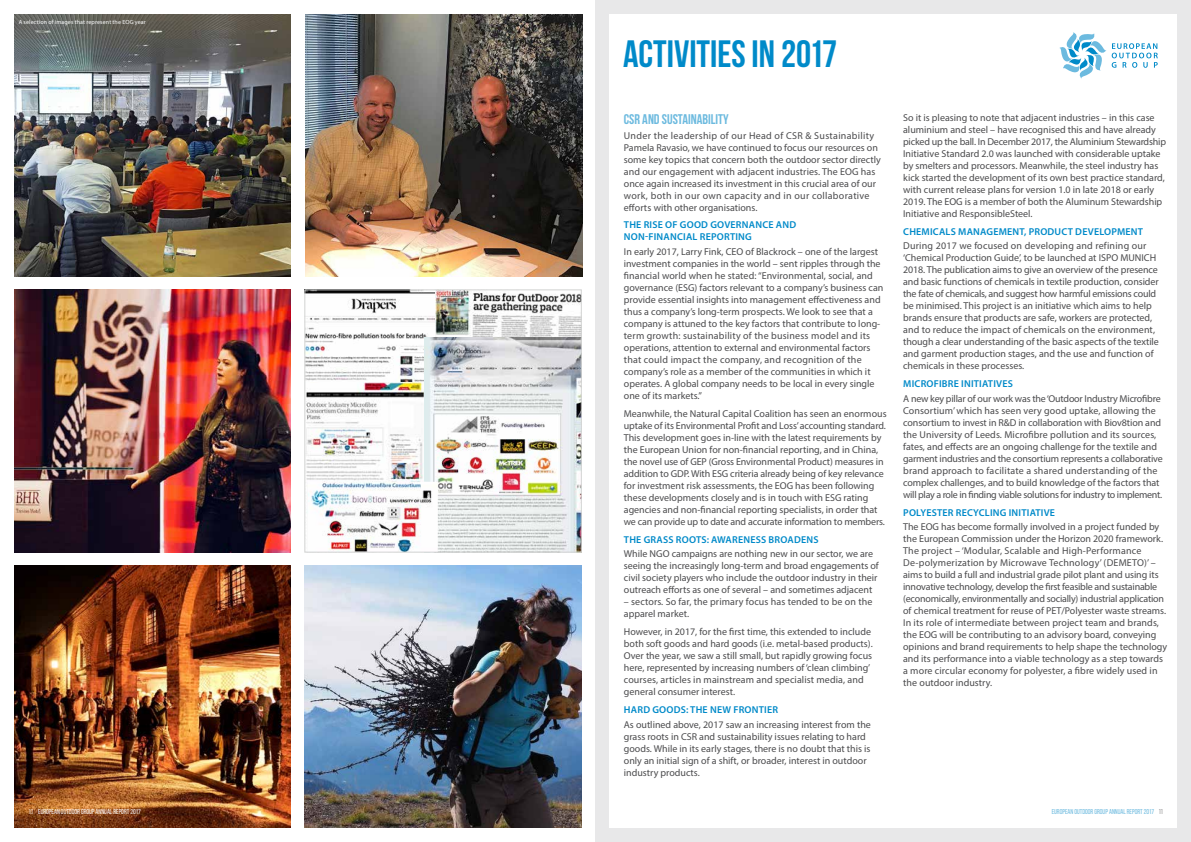
<style>
.page{position:relative;width:1191px;height:842px;background:#fff}
.page>*{position:absolute;margin:0;border:0;box-sizing:border-box;transform-origin:0 0}
.t1{font:700 38.1px "Bebas Neue";color:#008ac9}
.t2{font:700 14px "Bebas Neue";color:#6cbadf}
.t3{font:10px/12px "Myriad Pro";color:#4b4b4d}
.t4{font:600 10px/12px "Myriad Pro";letter-spacing:.02em;color:#008ac9}
.t5{font:7px "Bebas Neue";color:#fff}
.t6{font:7px "Bebas Neue";color:#6cbadf}
.t7{font:6px "Myriad Pro";letter-spacing:.015em;color:#fff}
.s1{font-style:inherit}
.s2{color:#4b4b4d}
</style>
<div class="page">
<img style="left:14px;top:566px;width:277px;height:262px">
<img style="left:14px;top:290px;width:277px;height:262px">
<img style="left:14px;top:14px;width:277px;height:263px">
<img style="left:305px;top:14px;width:277px;height:263px">
<img style="left:305px;top:566px;width:276px;height:262px">
<div style="left:595px;top:0;width:596px;height:842px;background:#e8e8e9"></div>
<div style="left:609px;top:14px;width:567px;height:814px;background:#fff"></div>
<svg style="left:1059px;top:32px;width:98px;height:47px"></svg>
<img style="left:307px;top:382px;width:117px;height:98px">
<img style="left:307px;top:292px;width:128px;height:90px">
<img style="left:435px;top:292px;width:144px;height:45px">
<img style="left:424px;top:337px;width:155px;height:213px">
<img style="left:307px;top:480px;width:131px;height:70px">
<div style="left:305px;top:290px;width:276px;height:262px;border:1px solid #d2d3d2"></div>
<p class="t7" style="left:19px;top:18px;width:129px">A selection of images that represent the EOG year</p>
<h1 class="t1" style="left:623px;top:33px;width:216px">ACTIVITIES IN 2017</h1>
<h2 class="t2" style="left:624px;top:111px;width:106px">CSR AND SUSTAINABILITY</h2>
<p class="t3" style="left:624px;top:129px;width:258px">Under the leadership of our Head of CSR &amp; Sustainability Pamela Ravasio, we have continued to focus our resources on some key topics that concern both the outdoor sector directly and our engagement with adjacent industries. The EOG has once again increased its investment in this crucial area of our work, both in our own capacity and in our collaborative efforts with other organisations.</p>
<p class="t4" style="left:624px;top:219px;width:174px">THE RISE OF GOOD GOVERNANCE AND<br>NON-FINANCIAL REPORTING</p>
<p class="t3" style="left:624px;top:246px;width:261px">In early 2017, Larry Fink, CEO of Blackrock – one of the largest investment companies in the world – sent ripples through the financial world when he stated: “Environmental, social, and governance (ESG) factors relevant to a company’s business can provide essential insights into management effectiveness and thus a company’s long-term prospects. We look to see that a company is attuned to the key factors that contribute to long&shy;term growth: sustainability of the business model and its operations, attention to external and environmental factors that could impact the company, and recognition of the company’s role as a member of the communities in which it operates. A global company needs to be local in every single one of its markets.”</p>
<p class="t3" style="left:624px;top:407px;width:264px">Meanwhile, the Natural Capital Coalition has seen an enormous uptake of its Environmental Profit and Loss’ accounting standard.<br>This development goes in-line with the latest requirements by the European Union for non-financial reporting, and in China, the novel use of GEP (Gross Environmental Product) measures in addition to GDP. With ESG criteria already being of key relevance for investment risk assessments, the EOG has been following these developments closely and is in touch with ESG rating agencies and non-financial reporting specialists, in order that we can provide up to date and accurate information to members.</p>
<p class="t4" style="left:624px;top:533px;width:196px">THE GRASS ROOTS: AWARENESS BROADENS</p>
<p class="t3" style="left:624px;top:548px;width:256px">While NGO campaigns are nothing new in our sector, we are seeing the increasingly long-term and broad engagements of civil society players who include the outdoor industry in their outreach efforts as one of several – and sometimes adjacent</p>
<p class="t3" style="left:624px;top:596px;width:250px">– sectors. So far, the primary focus has tended to be on the apparel market.</p>
<p class="t3" style="left:624px;top:626px;width:250px">However, in 2017, for the first time, this extended to include both soft goods and hard goods (i.e. metal-based products).<br>Over the year, we saw a still small, but rapidly growing focus here, represented by increasing numbers of ‘clean climbing’ courses, articles in mainstream and specialist media, and general consumer interest.</p>
<p class="t4" style="left:624px;top:703px;width:156px">HARD GOODS: THE NEW FRONTIER</p>
<p class="t3" style="left:624px;top:718px;width:249px">As outlined above, 2017 saw an increasing interest from the grass roots in CSR and sustainability issues relating to hard goods. While in its early stages, there is no doubt that this is only an initial sign of a shift, or broader, interest in outdoor industry products.</p>
<p class="t3" style="left:903px;top:111px;width:264px">So it is pleasing to note that adjacent industries – in this case aluminium and steel – have recognised this and have already picked up the ball. In December 2017, the Aluminium Stewardship Initiative Standard 2.0 was launched with considerable uptake by smelters and processors. Meanwhile, the steel industry has kick started the development of its own best practice standard, with current release plans for version 1.0 in late 2018 or early 2019. The EOG is a member of both the Aluminum Stewardship Initiative and ResponsibleSteel.</p>
<p class="t4" style="left:903px;top:225px;width:241px">CHEMICALS MANAGEMENT, PRODUCT DEVELOPMENT</p>
<p class="t3" style="left:903px;top:240px;width:257px">During 2017 we focused on developing and refining our ‘Chemical Production Guide’, to be launched at ISPO MUNICH 2018. The publication aims to give an overview of the presence and basic functions of chemicals in textile production, consider the fate of chemicals, and suggest how harmful emissions could be minimised. This project is an initiative which aims to help brands ensure that products are safe, workers are protected, and to reduce the impact of chemicals on the environment, though a clear understanding of the basic aspects of the textile and garment production stages, and the use and function of chemicals in these processes.</p>
<p class="t4" style="left:903px;top:377px;width:111px">MICROFIBRE INITIATIVES</p>
<p class="t3" style="left:903px;top:392px;width:261px">A new key pillar of our work was the ‘Outdoor Industry Microfibre Consortium’ which has seen very good uptake, allowing the consortium to invest in R&amp;D in collaboration with Biov8tion and the University of Leeds. Microfibre pollution and its sources, fates, and effects are an ongoing challenge for the textile and garment industries and the consortium represents a collaborative brand approach to facilitate a shared understanding of the complex challenges, and to build knowledge of the factors that will play a role in finding viable solutions for industry to implement.</p>
<p class="t4" style="left:903px;top:506px;width:153px">POLYESTER RECYCLING INITIATIVE</p>
<p class="t3" style="left:903px;top:521px;width:265px">The EOG has become formally involved in a project funded by the European Commission under the Horizon 2020 framework.<br>The project – ‘Modular, Scalable and High-Performance De-polymerization by Microwave Technology’ (DEMETO)’ – aims to build a full and industrial grade pilot plant and using its innovative technology, develop the first feasible and sustainable (economically, environmentally and socially) industrial application of chemical treatment for reuse of PET/Polyester waste streams.<br>In its role of intermediate between project team and brands, the EOG will be contributing to an advisory board, conveying opinions and brand requirements to help shape the technology and its performance into a viable technology as a step towards a more circular economy for polyester, a fibre widely used in the outdoor industry.</p>
<p class="t5" style="left:28px;top:807px;width:114px"><span class="s1">10</span> EUROPEAN OUTDOOR GROUP ANNUAL REPORT 2017</p>
<p class="t6" style="left:1051px;top:807px;width:112px">EUROPEAN OUTDOOR GROUP ANNUAL REPORT 2017 <span class="s2">11</span></p>
</div>
